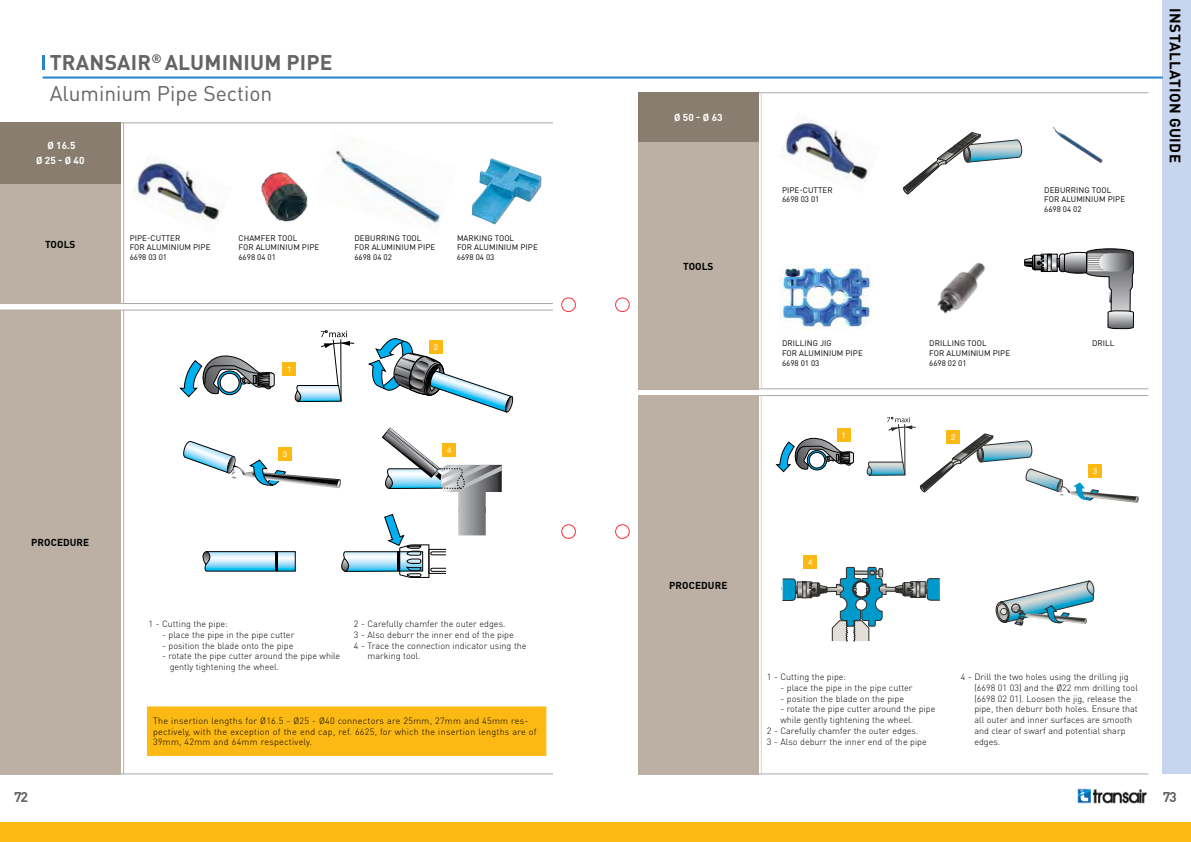
<style>
.page{position:relative;width:1191px;height:842px;background:#fff}
.page>*{position:absolute;margin:0;border:0;box-sizing:border-box;transform-origin:0 0}
.t1{font:700 21px "DINOT";letter-spacing:.01em;color:#636466}
.t2{font:21px "DINOT";color:#636466}
.t3{font:700 15px "DINOT";letter-spacing:.03em;color:#000}
.t4{font:700 14px "DINOT";color:#636466}
.t5{font:700 10px "DINOT";letter-spacing:.01em;color:#000}
.t6{font:700 10px/15px "DINOT";color:#fff;text-align:center}
.t7{font:300 9px/10.8px "DINOT";color:#000}
.t8{font:300 9px/10.8px "DINOT";letter-spacing:.03em;color:#000}
.t9{font:8px/9.6px "DINOT";letter-spacing:.01em;color:#000}
.t10{font:8px "Helvetica Neue LT Std";color:#fff}
</style>
<div class="page">
<img style="left:1077px;top:789px;width:70px;height:15px">
<div style="left:0;top:822px;width:1191px;height:20px;background:#fdb913"></div>
<div style="left:1162px;top:0;width:29px;height:774px;background:#c7d6ee"></div>
<hr style="left:43px;top:77px;width:1119px;height:2px;background:#2484c6">
<div style="left:0;top:122px;width:553px;height:182px;border:1px solid #a7a9ac"></div>
<svg style="left:43px;top:55px;width:2px;height:15px"></svg>
<div style="left:0;top:310px;width:120px;height:464px;background:#bbb0a3"></div>
<div style="left:0;top:122px;width:120px;height:182px;background:#bbb0a3"></div>
<hr style="left:123px;top:122px;width:1px;height:182px;background:#bbb0a3">
<hr style="left:123px;top:310px;width:1px;height:464px;background:#bbb0a3">
<div style="left:638px;top:395px;width:120px;height:379px;background:#bbb0a3"></div>
<div style="left:638px;top:93px;width:120px;height:296px;background:#bbb0a3"></div>
<div style="left:638px;top:92px;width:120px;height:50px;background:#887d6e"></div>
<div style="left:0;top:122px;width:120px;height:62px;background:#887d6e"></div>
<hr style="left:761px;top:395px;width:1px;height:379px;background:#dbd4cb">
<hr style="left:761px;top:92px;width:1px;height:297px;background:#dbd4cb">
<div style="left:147px;top:706px;width:399px;height:50px;background:#fdb913;border:1px solid #fdb913"></div>
<img style="left:333px;top:150px;width:108px;height:77px">
<svg style="left:180px;top:356px;width:94px;height:41px"></svg>
<svg style="left:368px;top:338px;width:145px;height:75px"></svg>
<svg style="left:294px;top:330px;width:61px;height:72px"></svg>
<svg style="left:183px;top:427px;width:319px;height:151px"></svg>
<div style="left:282px;top:362px;width:14px;height:14px;background:#fdb913"></div>
<div style="left:429px;top:340px;width:14px;height:14px;background:#fdb913"></div>
<div style="left:278px;top:447px;width:14px;height:14px;background:#fdb913"></div>
<div style="left:442px;top:443px;width:14px;height:14px;background:#fdb913"></div>
<img style="left:783px;top:120px;width:87px;height:61px">
<img style="left:134px;top:161px;width:88px;height:61px">
<svg style="left:903px;top:132px;width:120px;height:63px"></svg>
<div style="left:984px;top:164px;width:25px;height:21px;background:#fff"></div>
<img style="left:779px;top:264px;width:93px;height:66px">
<svg style="left:1024px;top:249px;width:109px;height:81px"></svg>
<img style="left:1130px;top:496px;width:9px;height:7px">
<img style="left:1099px;top:493px;width:37px;height:9px">
<svg style="left:1135px;top:497px;width:3px;height:5px"></svg>
<svg style="left:866px;top:417px;width:233px;height:84px"></svg>
<div style="left:996px;top:463px;width:23px;height:20px;background:#fff"></div>
<div style="left:1060px;top:463px;width:20px;height:20px;background:#fff;border-radius:50%"></div>
<svg style="left:782px;top:566px;width:158px;height:76px"></svg>
<div style="left:902px;top:559px;width:25px;height:20px;background:#fff"></div>
<div style="left:803px;top:555px;width:14px;height:14px;background:#fdb913"></div>
<div style="left:1088px;top:464px;width:14px;height:14px;background:#fdb913"></div>
<div style="left:946px;top:430px;width:14px;height:14px;background:#fdb913"></div>
<div style="left:836px;top:428px;width:14px;height:14px;background:#fdb913"></div>
<img style="left:261px;top:172px;width:47px;height:50px">
<img style="left:471px;top:158px;width:71px;height:67px">
<svg style="left:776px;top:438px;width:77px;height:34px"></svg>
<svg style="left:995px;top:580px;width:100px;height:46px"></svg>
<div style="left:1025px;top:569px;width:24px;height:20px;background:#fff"></div>
<img style="left:1052px;top:127px;width:50px;height:36px">
<img style="left:937px;top:262px;width:48px;height:52px">
<div style="left:561px;top:298px;width:14px;height:14px;border:1px solid #f7323f;border-radius:50%"></div>
<div style="left:561px;top:524px;width:14px;height:15px;border:1px solid #f7323f;border-radius:50%"></div>
<div style="left:615px;top:298px;width:14px;height:14px;border:1px solid #f7323f;border-radius:50%"></div>
<div style="left:615px;top:524px;width:14px;height:15px;border:1px solid #f7323f;border-radius:50%"></div>
<h1 class="t1" style="left:50px;top:48px;width:26px">TRANSAIR</h1>
<h1 class="t1" style="left:151px;top:48px;width:27px"><sup>®</sup> ALU</h1>
<h1 class="t1" style="left:204px;top:48px;width:29px">MINIU</h1>
<h1 class="t1" style="left:264px;top:48px;width:70px">M PIPE</h1>
<h1 class="t2" style="left:50px;top:79px;width:224px">ALUMINIUM PIPE SECTION</h1>
<p class="t6" style="left:36px;top:138px;width:50px">Ø 16.5<br>Ø 25 - Ø 40</p>
<p class="t5" style="left:45px;top:237px;width:32px">TOOLS</p>
<p class="t5" style="left:31px;top:535px;width:60px">PROCEDURE</p>
<p class="t9" style="left:130px;top:233px;width:52px">PIPE-CUTTER<br>FOR ALUMINIUM</p>
<p class="t9" style="left:193px;top:242px;width:19px">PIPE</p>
<p class="t9" style="left:130px;top:252px;width:39px">6698 03 01</p>
<p class="t9" style="left:238px;top:233px;width:46px">CHAMFER TOOL<br>FOR ALUMINIUM</p>
<p class="t9" style="left:302px;top:242px;width:19px">PIPE</p>
<p class="t9" style="left:238px;top:252px;width:39px">6698 04 01</p>
<p class="t10" style="left:287px;top:365px;width:6px">1</p>
<p class="t10" style="left:283px;top:449px;width:6px">3</p>
<p class="t9" style="left:354px;top:233px;width:54px">DEBURRING TOOL<br>FOR ALUMINIUM</p>
<p class="t9" style="left:418px;top:242px;width:19px">PIPE</p>
<p class="t9" style="left:354px;top:252px;width:39px">6698 04 02</p>
<p class="t9" style="left:457px;top:233px;width:44px">MARKING TOOL<br>FOR ALUMINIUM</p>
<p class="t9" style="left:520px;top:242px;width:19px">PIPE</p>
<p class="t9" style="left:457px;top:252px;width:39px">6698 04 03</p>
<p class="t10" style="left:434px;top:343px;width:6px">2</p>
<p class="t10" style="left:447px;top:445px;width:6px">4</p>
<p class="t7" style="left:149px;top:618px;width:81px">1 - Cutting the pipe:</p>
<p class="t7" style="left:162px;top:629px;width:134px">- place the pipe in the pipe cutter</p>
<p class="t7" style="left:162px;top:640px;width:133px">- position the blade onto the pipe</p>
<p class="t7" style="left:170px;top:650px;width:172px;text-indent:-8px">- rotate the pipe cutter around the pipe while gently tightening the wheel.</p>
<p class="t7" style="left:354px;top:618px;width:153px">2 - Carefully chamfer the outer edges.</p>
<p class="t7" style="left:354px;top:629px;width:161px">3 - Also deburr the inner end of the pipe</p>
<p class="t7" style="left:354px;top:640px;width:174px">4 - Trace the connection indicator using the</p>
<p class="t7" style="left:367px;top:650px;width:54px">marking tool.</p>
<p class="t8" style="left:153px;top:715px;width:385px">The insertion lengths for Ø16.5 - Ø25 - Ø40 connectors are 25mm, 27mm and 45mm res&shy;pectively, with the exception of the end cap, ref. 6625, for which the insertion lengths are of<br>39mm, 42mm and 64mm respectively.</p>
<p class="t6" style="left:674px;top:110px;width:50px">Ø 50 - Ø 63</p>
<p class="t5" style="left:683px;top:259px;width:32px">TOOLS</p>
<p class="t5" style="left:669px;top:578px;width:60px">PROCEDURE</p>
<p class="t9" style="left:782px;top:184px;width:52px">PIPE-CUTTER<br>6698 03 01</p>
<p class="t9" style="left:1044px;top:184px;width:54px">DEBURRING TOOL<br>FOR ALUMINIUM</p>
<p class="t9" style="left:1107px;top:194px;width:19px">PIPE</p>
<p class="t9" style="left:1044px;top:204px;width:39px">6698 04 02</p>
<h2 class="t3" style="left:1185px;top:8px;width:156px;rotate:90deg">INSTALLATION GUIDE</h2>
<p class="t9" style="left:782px;top:338px;width:51px">DRILLING JIG<br>FOR ALUMINIUM</p>
<p class="t9" style="left:845px;top:348px;width:19px">PIPE</p>
<p class="t9" style="left:782px;top:357px;width:39px">6698 01 03</p>
<p class="t9" style="left:929px;top:338px;width:44px">DRILLING TOOL</p>
<p class="t9" style="left:1092px;top:338px;width:19px">DRILL</p>
<p class="t9" style="left:929px;top:348px;width:33px">FOR ALUMINIUM</p>
<p class="t9" style="left:992px;top:348px;width:19px">PIPE</p>
<p class="t9" style="left:929px;top:357px;width:39px">6698 02 01</p>
<p class="t10" style="left:841px;top:431px;width:6px">1</p>
<p class="t10" style="left:951px;top:432px;width:6px">2</p>
<p class="t10" style="left:808px;top:557px;width:6px">4</p>
<p class="t10" style="left:1093px;top:467px;width:6px">3</p>
<p class="t7" style="left:767px;top:671px;width:81px">1 - Cutting the pipe:</p>
<p class="t7" style="left:780px;top:682px;width:134px">- place the pipe in the pipe cutter</p>
<p class="t7" style="left:780px;top:692px;width:125px">- position the blade on the pipe</p>
<p class="t7" style="left:780px;top:703px;width:156px">- rotate the pipe cutter around the pipe</p>
<p class="t7" style="left:780px;top:714px;width:134px">while gently tightening the wheel.</p>
<p class="t7" style="left:767px;top:725px;width:153px">2 - Carefully chamfer the outer edges.</p>
<p class="t7" style="left:767px;top:736px;width:161px">3 - Also deburr the inner end of the pipe</p>
<p class="t7" style="left:974px;top:671px;width:165px;text-indent:-14px">4 - Drill the two holes using the drilling jig (6698 01 03) and the Ø22 mm drilling tool (6698 02 01). Loosen the jig, release the pipe, then deburr both holes. Ensure that all outer and inner surfaces are smooth and clear of swarf and potential sharp edges.</p>
<h3 class="t4" style="left:14px;top:788px;width:16px">72</h3>
<h3 class="t4" style="left:1162px;top:788px;width:16px">73</h3>
</div>
